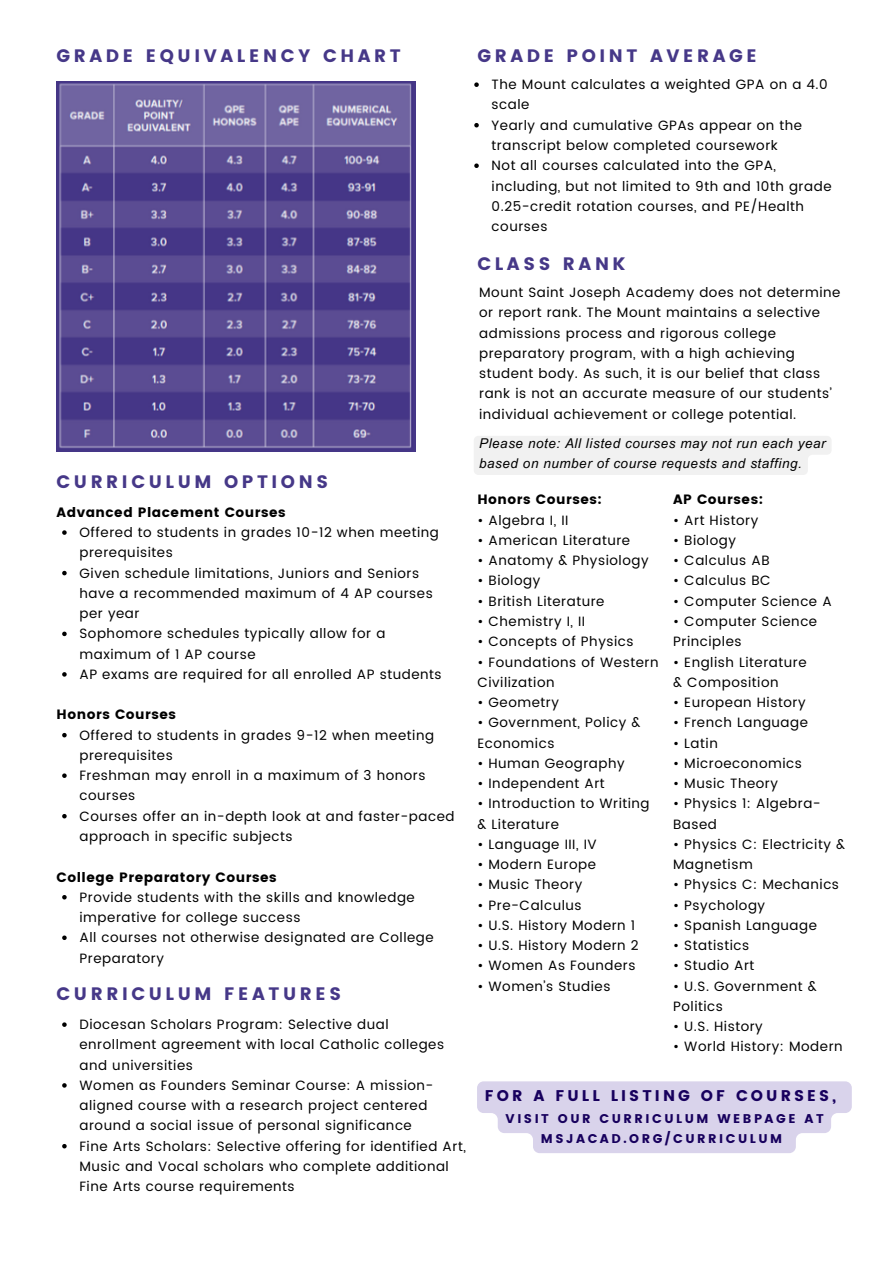
<style>
.page{position:relative;width:894px;height:1264px;background:#fff}
.page>*{position:absolute;margin:0;border:0;box-sizing:border-box;transform-origin:0 0}
.t1{font:18px "Poppins";letter-spacing:.2em;color:#463888}
.t2{font:15.45px "Poppins";letter-spacing:.2em;color:#17005d}
.t3{font:13.5px/20.2px "Poppins";letter-spacing:.04em;color:#000}
.t4{font:13.5px "Poppins";letter-spacing:.04em;color:#000}
.t5{font:italic 13.5px/20.2px "Arial MT Pro";letter-spacing:.04em;color:#000}
.t6{font:12.6px/20.1px "Poppins";letter-spacing:.2em;color:#17005d;text-align:center}
</style>
<div class="page">
<img style="left:56px;top:81px;width:359px;height:370px">
<svg style="left:474px;top:82px;width:4px;height:5px"></svg>
<svg style="left:474px;top:123px;width:4px;height:4px"></svg>
<svg style="left:474px;top:163px;width:4px;height:5px"></svg>
<svg style="left:62px;top:1022px;width:5px;height:4px"></svg>
<svg style="left:62px;top:1083px;width:5px;height:4px"></svg>
<svg style="left:62px;top:1144px;width:5px;height:4px"></svg>
<svg style="left:62px;top:530px;width:5px;height:5px"></svg>
<svg style="left:62px;top:571px;width:5px;height:4px"></svg>
<svg style="left:62px;top:631px;width:5px;height:5px"></svg>
<svg style="left:62px;top:672px;width:5px;height:4px"></svg>
<svg style="left:62px;top:733px;width:5px;height:4px"></svg>
<svg style="left:62px;top:773px;width:5px;height:5px"></svg>
<svg style="left:62px;top:814px;width:5px;height:4px"></svg>
<svg style="left:62px;top:895px;width:5px;height:4px"></svg>
<svg style="left:62px;top:935px;width:5px;height:5px"></svg>
<div style="left:474px;top:436px;width:357px;height:39px;background:#f1f1f1"></div>
<svg style="left:477px;top:1081px;width:374px;height:72px;background:#ddd8ed"></svg>
<p class="t1" style="left:56px;top:46px;width:345px">GRADE EQUIVALENCY CHART</p>
<p class="t1" style="left:56px;top:471px;width:273px">CURRICULUM OPTIONS</p>
<p class="t4" style="left:56px;top:504px;width:231px">Advanced Placement Courses</p>
<p class="t3" style="left:79px;top:522px;width:361px">Offered to students in grades 10-12 when meeting prerequisites</p>
<p class="t3" style="left:79px;top:563px;width:355px">Given schedule limitations, Juniors and Seniors have a recommended maximum of 4 AP courses per year</p>
<p class="t3" style="left:79px;top:623px;width:307px">Sophomore schedules typically allow for a maximum of 1 AP course</p>
<p class="t3" style="left:79px;top:664px;width:363px">AP exams are required for all enrolled AP students</p>
<p class="t4" style="left:56px;top:707px;width:121px">Honors Courses</p>
<p class="t3" style="left:79px;top:725px;width:356px">Offered to students in grades 9-12 when meeting prerequisites</p>
<p class="t3" style="left:79px;top:765px;width:347px">Freshman may enroll in a maximum of 3 honors courses</p>
<p class="t3" style="left:79px;top:806px;width:376px">Courses offer an in-depth look at and faster-paced approach in specific subjects</p>
<p class="t4" style="left:56px;top:869px;width:221px">College Preparatory Courses</p>
<p class="t3" style="left:79px;top:887px;width:337px">Provide students with the skills and knowledge imperative for college success</p>
<p class="t3" style="left:79px;top:927px;width:356px">All courses not otherwise designated are College<br>Preparatory</p>
<h3 class="t1" style="left:57px;top:983px;width:286px">CURRICULUM FEATURES</h3>
<p class="t3" style="left:79px;top:1014px;width:366px">Diocesan Scholars Program: Selective dual enrollment agreement with local Catholic colleges and universities</p>
<p class="t3" style="left:79px;top:1075px;width:355px">Women as Founders Seminar Course: A mission&shy;aligned course with a research project centered around a social issue of personal significance</p>
<p class="t3" style="left:79px;top:1135px;width:388px">Fine Arts Scholars: Selective offering for identified Art,<br>Music and Vocal scholars who complete additional<br>Fine Arts course requirements</p>
<p class="t1" style="left:477px;top:46px;width:281px">GRADE POINT AVERAGE</p>
<p class="t3" style="left:491px;top:74px;width:337px">The Mount calculates a weighted GPA on a 4.0 scale</p>
<h1 class="t3" style="left:491px;top:115px;width:312px">Yearly and cumulative GPAs appear on the transcript below completed coursework</h1>
<h3 class="t3" style="left:491px;top:155px;width:341px">Not all courses calculated into the GPA, including, but not limited to 9th and 10th grade 0.25-credit rotation courses, and PE/Health courses</h3>
<p class="t1" style="left:477px;top:253px;width:150px">CLASS RANK</p>
<p class="t3" style="left:479px;top:282px;width:363px">Mount Saint Joseph Academy does not determine or report rank. The Mount maintains a selective admissions process and rigorous college preparatory program, with a high achieving student body. As such, it is our belief that class rank is not an accurate measure of our students’ individual achievement or college potential.</p>
<p class="t5" style="left:479px;top:434px;width:348px">Please note: All listed courses may not run each year based on number of course requests and staffing.</p>
<p class="t4" style="left:477px;top:492px;width:126px">Honors Courses:</p>
<p class="t3" style="left:477px;top:510px;width:92px">• Algebra I, II</p>
<p class="t3" style="left:477px;top:530px;width:154px">• American Literature</p>
<p class="t3" style="left:477px;top:550px;width:173px">• Anatomy &amp; Physiology</p>
<p class="t3" style="left:477px;top:570px;width:64px">• Biology</p>
<p class="t3" style="left:477px;top:591px;width:129px">• British Literature</p>
<p class="t3" style="left:477px;top:611px;width:109px">• Chemistry I, II</p>
<p class="t3" style="left:477px;top:631px;width:158px">• Concepts of Physics</p>
<p class="t3" style="left:477px;top:651px;width:182px">• Foundations of Western<br>Civilization</p>
<p class="t3" style="left:477px;top:692px;width:83px">• Geometry</p>
<p class="t3" style="left:477px;top:712px;width:165px">• Government, Policy &amp;<br>Economics</p>
<p class="t3" style="left:477px;top:753px;width:149px">• Human Geography</p>
<p class="t3" style="left:477px;top:773px;width:129px">• Independent Art</p>
<p class="t3" style="left:477px;top:793px;width:174px">• Introduction to Writing &amp; Literature</p>
<p class="t3" style="left:477px;top:834px;width:121px">• Language III, IV</p>
<p class="t3" style="left:477px;top:854px;width:120px">• Modern Europe</p>
<p class="t3" style="left:477px;top:874px;width:106px">• Music Theory</p>
<p class="t3" style="left:477px;top:894px;width:106px">• Pre-Calculus</p>
<p class="t3" style="left:477px;top:915px;width:159px">• U.S. History Modern 1</p>
<p class="t3" style="left:477px;top:935px;width:163px">• U.S. History Modern 2</p>
<p class="t3" style="left:477px;top:955px;width:160px">• Women As Founders</p>
<p class="t3" style="left:477px;top:975px;width:135px">• Women’s Studies</p>
<h3 class="t4" style="left:673px;top:492px;width:91px">AP Courses:</h3>
<p class="t3" style="left:673px;top:510px;width:87px">• Art History</p>
<p class="t3" style="left:673px;top:530px;width:64px">• Biology</p>
<h1 class="t3" style="left:673px;top:550px;width:98px">• Calculus AB</h1>
<p class="t3" style="left:673px;top:570px;width:99px">• Calculus BC</p>
<p class="t3" style="left:673px;top:591px;width:160px">• Computer Science A</p>
<p class="t3" style="left:673px;top:611px;width:145px">• Computer Science<br>Principles</p>
<h1 class="t3" style="left:673px;top:651px;width:135px">• English Literature</h1>
<p class="t3" style="left:673px;top:672px;width:107px">&amp; Composition</p>
<p class="t3" style="left:673px;top:692px;width:134px">• European History</p>
<p class="t3" style="left:673px;top:712px;width:136px">• French Language</p>
<h1 class="t3" style="left:673px;top:732px;width:46px">• Latin</h1>
<p class="t3" style="left:673px;top:753px;width:130px">• Microeconomics</p>
<p class="t3" style="left:673px;top:773px;width:106px">• Music Theory</p>
<p class="t3" style="left:673px;top:793px;width:149px">• Physics 1: Algebra-<br>Based</p>
<p class="t3" style="left:673px;top:834px;width:173px">• Physics C: Electricity &amp;<br>Magnetism</p>
<p class="t3" style="left:673px;top:874px;width:167px">• Physics C: Mechanics</p>
<p class="t3" style="left:673px;top:894px;width:93px">• Psychology</p>
<p class="t3" style="left:673px;top:915px;width:145px">• Spanish Language</p>
<p class="t3" style="left:673px;top:935px;width:78px">• Statistics</p>
<p class="t3" style="left:673px;top:955px;width:83px">• Studio Art</p>
<p class="t3" style="left:673px;top:975px;width:145px">• U.S. Government &amp;<br>Politics</p>
<p class="t3" style="left:673px;top:1016px;width:91px">• U.S. History</p>
<p class="t3" style="left:673px;top:1036px;width:171px">• World History: Modern</p>
<h2 class="t2" style="left:485px;top:1087px;width:352px">FOR A FULL LISTING OF COURSES,</h2>
<h2 class="t6" style="left:505px;top:1108px;width:319px">VISIT OUR CURRICULUM WEBPAGE AT<br>MSJACAD.ORG/CURRICULUM</h2>
</div>
